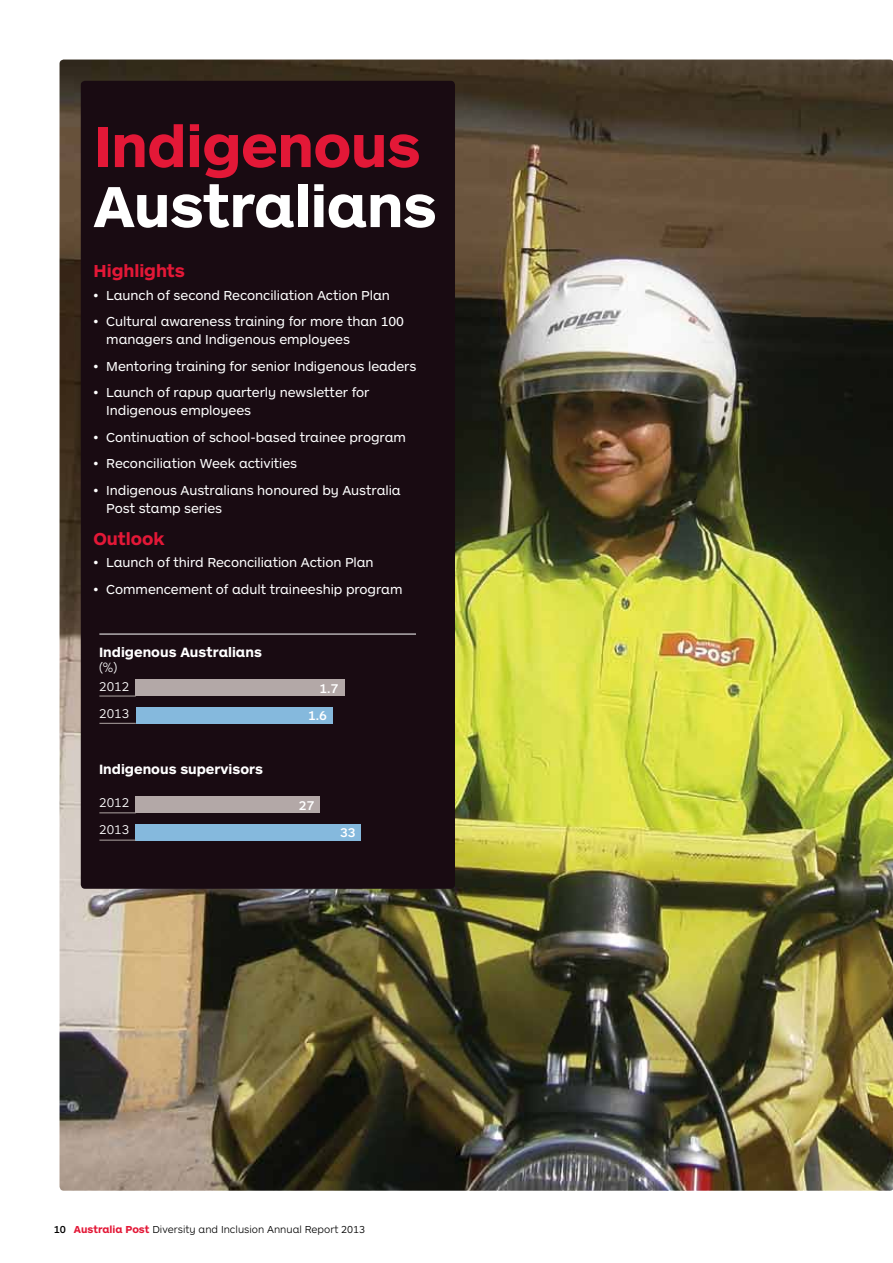
<style>
.page{position:relative;width:893px;height:1263px;background:#fff}
.page>*{position:absolute;margin:0;border:0;box-sizing:border-box;transform-origin:0 0}
.t1{font:700 60px "Letter";letter-spacing:-.01em;color:#fff}
.t2{font:700 60px "Letter";letter-spacing:-.01em;color:#e31837}
.t3{font:700 18px "Letter";letter-spacing:-.005em;color:#e31837}
.t4{font:700 13.95px "Letter";color:#fff}
.t5{font:300 13.95px "Letter";color:#fff}
.t6{font:13.5px/18px "Letter";letter-spacing:-.005em;color:#fff}
.t7{font:300 13.2px/26.8px "Letter";color:#fff}
.t8{font:500 13.2px/27.3px "Letter";color:#fff}
.t9{font:300 10.5px "Letter";color:#000}
.s1{font-weight:500}
.s2{font-weight:700;color:#e31837}
</style>
<div class="page">
<img style="left:60px;top:60px;width:833px;height:1131px">
<div style="left:81px;top:81px;width:374px;height:808px;background:#190b12;border-radius:4px"></div>
<div style="left:136px;top:679px;width:209px;height:17px;background:#b3a8a7"></div>
<div style="left:136px;top:707px;width:197px;height:17px;background:#85b9dd"></div>
<hr style="left:99px;top:696px;width:37px;height:1px;background:#aea5a3">
<hr style="left:99px;top:634px;width:317px;height:1px;background:#fff">
<hr style="left:99px;top:723px;width:37px;height:1px;background:#aea5a3">
<div style="left:136px;top:796px;width:184px;height:17px;background:#b3a8a7"></div>
<div style="left:136px;top:823px;width:225px;height:17px;background:#85b9dd"></div>
<hr style="left:99px;top:813px;width:37px;height:1px;background:#aea5a3">
<hr style="left:99px;top:840px;width:37px;height:1px;background:#aea5a3">
<h1 class="t2" style="left:94px;top:107px;width:329px">Indigenous</h1>
<h1 class="t1" style="left:94px;top:167px;width:345px">Australians</h1>
<h2 class="t3" style="left:94px;top:259px;width:93px">Highlights</h2>
<p class="t6" style="left:94px;top:285px;width:298px">• Launch of second Reconciliation Action Plan</p>
<p class="t6" style="left:106px;top:312px;width:299px;text-indent:-13px">• Cultural awareness training for more than 100 managers and Indigenous employees</p>
<p class="t6" style="left:94px;top:356px;width:324px">• Mentoring training for senior Indigenous leaders</p>
<p class="t6" style="left:106px;top:383px;width:265px;text-indent:-13px">• Launch of rapup quarterly newsletter for<br>Indigenous employees</p>
<p class="t6" style="left:94px;top:427px;width:314px">• Continuation of school-based trainee program</p>
<p class="t6" style="left:94px;top:454px;width:205px">• Reconciliation Week activities</p>
<p class="t6" style="left:106px;top:480px;width:296px;text-indent:-13px">• Indigenous Australians honoured by Australia<br>Post stamp series</p>
<h2 class="t3" style="left:94px;top:527px;width:72px">Outlook</h2>
<p class="t6" style="left:94px;top:553px;width:282px">• Launch of third Reconciliation Action Plan</p>
<p class="t6" style="left:94px;top:579px;width:310px">• Commencement of adult traineeship program</p>
<p class="t4" style="left:99px;top:643px;width:164px">Indigenous Australians</p>
<p class="t5" style="left:99px;top:658px;width:20px">(%)</p>
<p class="t7" style="left:99px;top:672px;width:32px">2012<br>2013</p>
<p class="t4" style="left:99px;top:760px;width:165px">Indigenous supervisors</p>
<p class="t7" style="left:99px;top:789px;width:32px">2012<br>2013</p>
<p class="t8" style="left:308px;top:674px;width:32px;text-indent:12px">1.7<br>1.6</p>
<p class="t8" style="left:299px;top:791px;width:17px">27</p>
<p class="t8" style="left:340px;top:818px;width:17px">33</p>
<p class="t9" style="left:54px;top:1223px;width:313px"><span class="s1">10</span> <span class="s2">Australia Post</span> Diversity and Inclusion Annual Report 2013</p>
</div>
